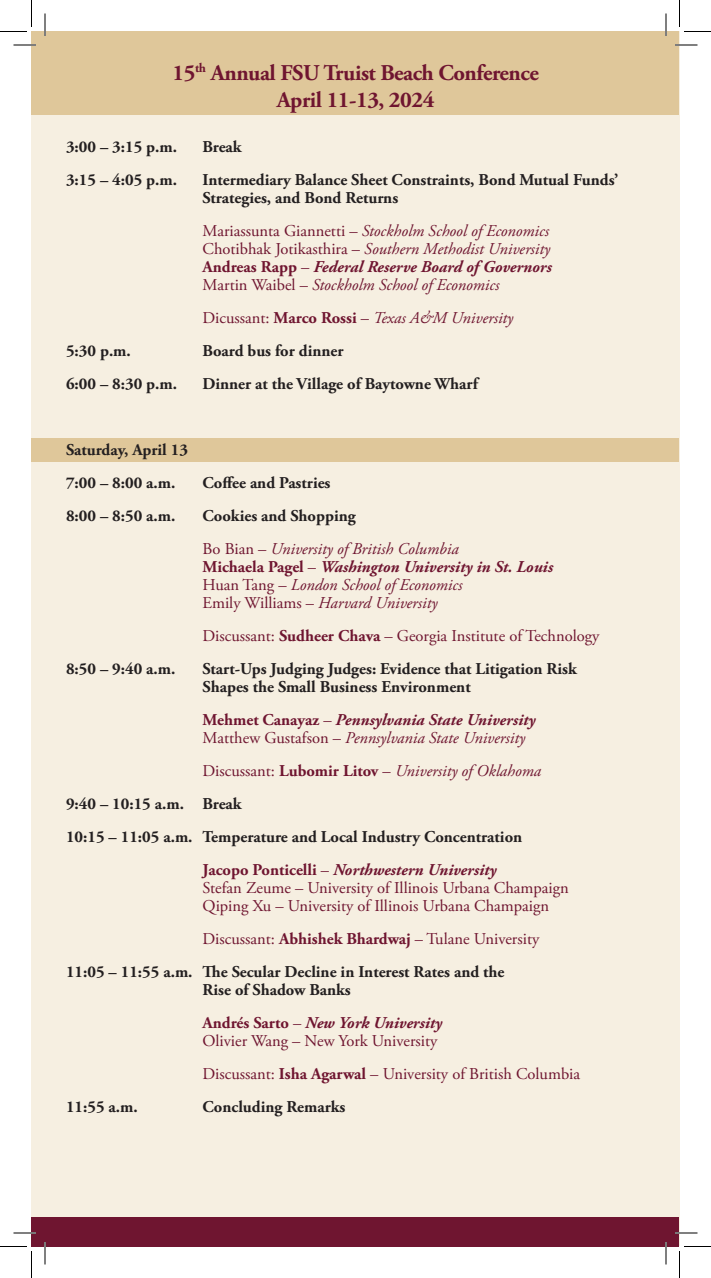
<style>
.page{position:relative;width:711px;height:1278px;background:#fff}
.page>*{position:absolute;margin:0;border:0;box-sizing:border-box;transform-origin:0 0}
.t1{font:700 22.5px/27px "Adobe Garamond Pro";letter-spacing:-.02em;color:#6f1530;text-align:center}
.t2{font:700 16.5px/33px "Adobe Garamond Pro";color:#231f20}
.t3{font:italic 16.5px/18px "Adobe Garamond Pro";color:#6f1530}
.t4{font:16.5px/18px "Adobe Garamond Pro";color:#6f1530}
.t5{font:italic 700 16.5px/18px "Adobe Garamond Pro";color:#6f1530}
.s1{font-style:normal}
.s2{font-weight:700;font-style:normal}
.s3{font-weight:700}
.s4{font-weight:700;font-style:normal;color:#231f20}
.s5{font-weight:400;font-style:normal}
.s6{font-weight:400}
.s7{font-weight:400;color:#6f1530}
.s8{color:#6f1530}
.s9{font-style:italic;color:#6f1530}
</style>
<div class="page">
<div style="left:32px;top:32px;width:648px;height:1214px;background:#f6efe1"></div>
<div style="left:32px;top:438px;width:648px;height:24px;background:#dfc79a"></div>
<div style="left:32px;top:1217px;width:648px;height:29px;background:#6f1530"></div>
<div style="left:32px;top:32px;width:648px;height:83px;background:#dfc79a"></div>
<hr style="left:14px;top:44px;width:22px;height:2px;background:#fff">
<hr style="left:675px;top:44px;width:23px;height:2px;background:#fff">
<hr style="left:14px;top:1232px;width:22px;height:2px;background:#fff">
<hr style="left:675px;top:1232px;width:23px;height:2px;background:#fff">
<hr style="left:44px;top:14px;width:2px;height:22px;background:#fff">
<hr style="left:44px;top:1242px;width:2px;height:22px;background:#fff">
<hr style="left:665px;top:14px;width:2px;height:22px;background:#fff">
<hr style="left:665px;top:1242px;width:2px;height:22px;background:#fff">
<svg style="left:14px;top:45px;width:22px;height:1px"></svg>
<svg style="left:675px;top:45px;width:23px;height:1px"></svg>
<svg style="left:14px;top:1233px;width:22px;height:1px"></svg>
<svg style="left:675px;top:1233px;width:23px;height:1px"></svg>
<svg style="left:45px;top:14px;width:1px;height:22px"></svg>
<svg style="left:45px;top:1242px;width:1px;height:22px"></svg>
<svg style="left:666px;top:14px;width:1px;height:22px"></svg>
<svg style="left:666px;top:1242px;width:1px;height:22px"></svg>
<svg style="left:0;top:0;width:32px;height:32px"></svg>
<svg style="left:0;top:1246px;width:32px;height:32px"></svg>
<svg style="left:679px;top:0;width:32px;height:32px"></svg>
<svg style="left:679px;top:1246px;width:32px;height:32px"></svg>
<h1 class="t1" style="left:173px;top:60px;width:368px">15<sup>th</sup> Annual FSU Truist Beach Conference<br>April 11-13, 2024</h1>
<p class="t2" style="left:66px;top:131px;width:113px">3:00 – 3:15 p.m.</p>
<p class="t2" style="left:203px;top:131px;width:41px">Break</p>
<p class="t2" style="left:66px;top:164px;width:113px">3:15 – 4:05 p.m.</p>
<p class="t2" style="left:203px;top:171px;width:417px;line-height:18px">Intermediary Balance Sheet Constraints, Bond Mutual Funds’<br>Strategies, and Bond Returns</p>
<p class="t3" style="left:203px;top:222px;width:351px"><span class="s1">Mariassunta Giannetti –</span> Stockholm School of Economics <span class="s1">Chotibhak Jotikasthira –</span> Southern Methodist University <span class="s2">Andreas Rapp</span> <span class="s1">–</span> <span class="s3">Federal Reserve Board of Governors </span><span class="s1">Martin Waibel –</span> Stockholm School of Economics</p>
<p class="t3" style="left:203px;top:309px;width:312px"><span class="s1">Dicussant:</span> <span class="s2">Marco Rossi</span> <span class="s1">–</span> Texas A&amp;M University</p>
<p class="t2" style="left:66px;top:335px;width:66px">5:30 p.m.</p>
<p class="t2" style="left:203px;top:335px;width:143px">Board bus for dinner</p>
<p class="t2" style="left:66px;top:368px;width:113px">6:00 – 8:30 p.m.</p>
<p class="t2" style="left:203px;top:368px;width:277px">Dinner at the Village of Baytowne Wharf</p>
<p class="t2" style="left:66px;top:434px;width:123px">Saturday, April 13<br>7:00 – 8:00 a.m.</p>
<p class="t2" style="left:203px;top:467px;width:130px">Coffee and Pastries</p>
<p class="t2" style="left:66px;top:500px;width:111px">8:00 – 8:50 a.m.</p>
<p class="t3" style="left:203px;top:500px;width:258px;line-height:33px"><span class="s4">Cookies and Shopping<br></span><span class="s1">Bo Bian –</span> University of British Columbia</p>
<p class="t3" style="left:203px;top:558px;width:352px"><span class="s2">Michaela Pagel</span> <span class="s1">–</span> <span class="s3">Washington University in St. Louis<br></span><span class="s1">Huan Tang –</span> London School of Economics<br><span class="s1">Emily Williams –</span> Harvard University</p>
<p class="t4" style="left:203px;top:627px;width:398px">Discussant: <span class="s3">Sudheer Chava</span> – Georgia Institute of Technology</p>
<p class="t2" style="left:66px;top:653px;width:111px">8:50 – 9:40 a.m.</p>
<p class="t2" style="left:203px;top:660px;width:376px;line-height:18px">Start-Ups Judging Judges: Evidence that Litigation Risk<br>Shapes the Small Business Environment</p>
<p class="t5" style="left:203px;top:711px;width:334px"><span class="s1">Mehmet Canayaz</span> <span class="s5">–</span> Pennsylvania State University<br><span class="s5">Matthew Gustafson –</span> <span class="s6">Pennsylvania State University</span></p>
<p class="t3" style="left:203px;top:762px;width:340px"><span class="s1">Discussant:</span> <span class="s2">Lubomir Litov</span> <span class="s1">–</span> University of Oklahoma</p>
<p class="t2" style="left:66px;top:788px;width:177px">9:40 – 10:15 a.m. Break</p>
<p class="t2" style="left:66px;top:821px;width:458px">10:15 – 11:05 a.m. Temperature and Local Industry Concentration</p>
<p class="t5" style="left:203px;top:861px;width:295px"><span class="s1">Jacopo Ponticelli</span> <span class="s5">–</span> Northwestern University</p>
<p class="t4" style="left:203px;top:879px;width:368px">Stefan Zeume – University of Illinois Urbana Champaign<br>Qiping Xu – University of Illinois Urbana Champaign</p>
<p class="t2" style="left:66px;top:923px;width:475px;text-indent:137px"><span class="s7">Discussant:</span> <span class="s8">Abhishek Bhardwaj</span> <span class="s7">– Tulane University<br></span>11:05 – 11:55 a.m. The Secular Decline in Interest Rates and the</p>
<p class="t2" style="left:203px;top:974px;width:241px">Rise of Shadow Banks<br><span class="s8">Andrés Sarto</span> <span class="s7">–</span> <span class="s9">New York University</span></p>
<p class="t4" style="left:203px;top:1025px;width:379px;line-height:33px">Olivier Wang – New York University<br>Discussant: <span class="s3">Isha Agarwal</span> – University of British Columbia</p>
<p class="t2" style="left:66px;top:1091px;width:73px">11:55 a.m.</p>
<p class="t2" style="left:203px;top:1091px;width:144px">Concluding Remarks</p>
</div>
